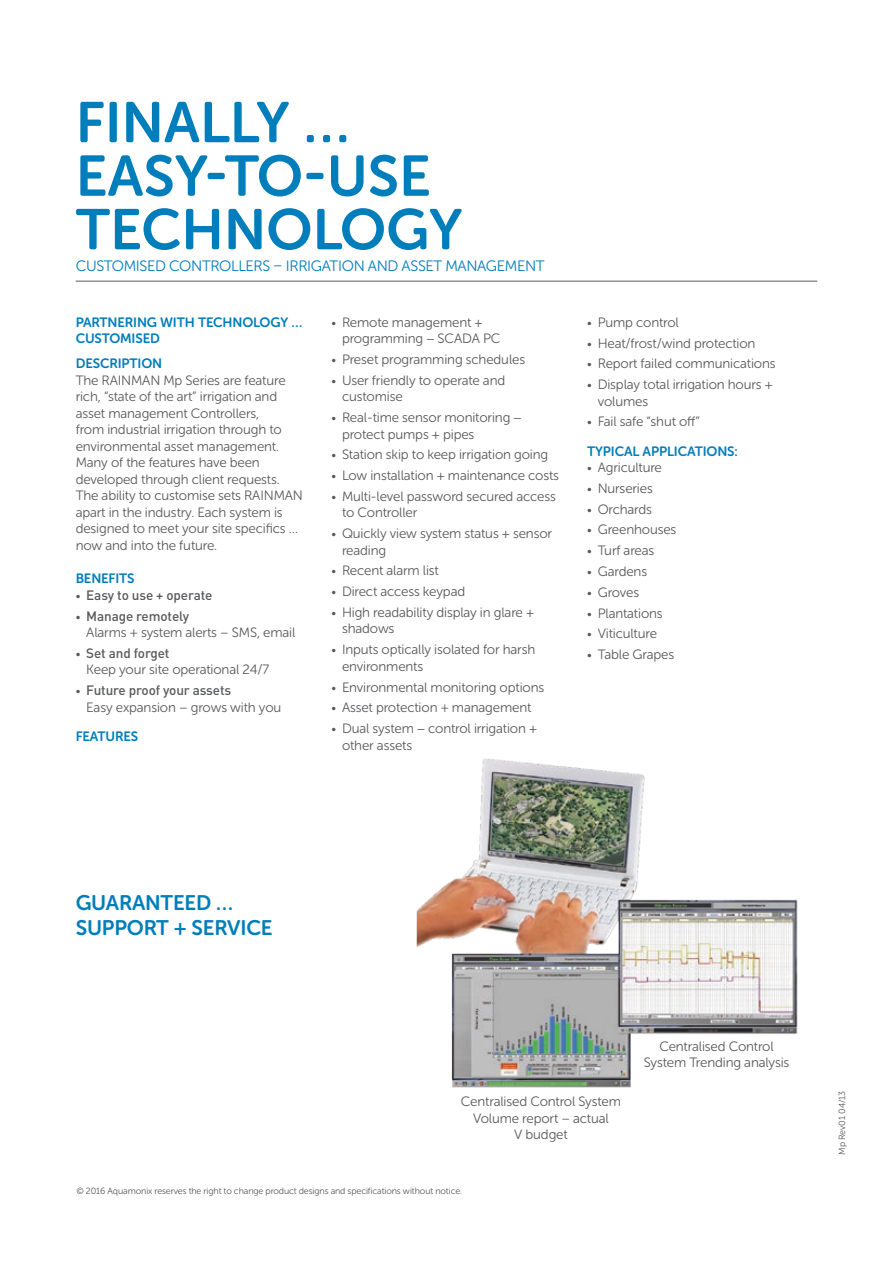
<style>
.page{position:relative;width:893px;height:1263px;background:#fff}
.page>*{position:absolute;margin:0;border:0;box-sizing:border-box;transform-origin:0 0}
.t1{font:57px/53.6px "Museo Sans Rounded 700";color:#007dbb}
.t2{font:21px/25px "Museo Sans Rounded 700";letter-spacing:-.01em;color:#007dbb}
.t3{font:15px "Museo Sans Rounded 300";letter-spacing:-.02em;color:#007dbb}
.t4{font:13.5px/16.5px "Museo Sans Rounded 300";letter-spacing:-.01em;color:#58595b}
.t5{font:13.5px/16.5px "Museo Sans Rounded 700";letter-spacing:-.01em;color:#007dbb}
.t6{font:500 13.5px "DIN";letter-spacing:-.01em;color:#58595b}
.t7{font:9px "Museo Sans Rounded 300";letter-spacing:-.01em;color:#58595b}
.s1{font-family:"Museo Sans Rounded 300";font-weight:400;font-size:12px}
.s2{font-size:12px}
.s3{font-family:"Myriad Pro"}
</style>
<div class="page">
<hr style="left:76px;top:281px;width:741px;height:1px;background:#58595b">
<img style="left:417px;top:758px;width:381px;height:330px">
<h1 class="t1" style="left:76px;top:96px;width:388px">FINALLY …<br>EASY-TO-USE<br>TECHNOLOGY</h1>
<p class="t3" style="left:76px;top:258px;width:470px">CUSTOMISED CONTROLLERS – IRRIGATION AND ASSET MANAGEMENT</p>
<p class="t5" style="left:76px;top:314px;width:228px">PARTNERING WITH TECHNOLOGY …<br>CUSTOMISED</p>
<p class="t5" style="left:76px;top:356px;width:88px">DESCRIPTION</p>
<p class="t4" style="left:76px;top:372px;width:229px">The RAINMAN Mp Series are feature rich, “state of the art” irrigation and asset management Controllers,<br>from industrial irrigation through to environmental asset management.<br>Many of the features have been developed through client requests.<br>The ability to customise sets RAINMAN apart in the industry. Each system is designed to meet your site specifics … now and into the future.</p>
<p class="t5" style="left:76px;top:571px;width:60px">BENEFITS</p>
<p class="t6" style="left:76px;top:586px;width:138px"><span class="s1">•</span> Easy to use + operate</p>
<p class="t6" style="left:76px;top:607px;width:115px"><span class="s1">•</span> Manage remotely</p>
<p class="t4" style="left:86px;top:624px;width:211px">Alarms + system alerts – SMS, email</p>
<p class="t6" style="left:76px;top:644px;width:95px"><span class="s1">•</span> Set and forget</p>
<p class="t4" style="left:86px;top:662px;width:184px">Keep your site operational 24/7</p>
<p class="t6" style="left:76px;top:682px;width:157px"><span class="s1">•</span> Future proof your assets</p>
<p class="t4" style="left:86px;top:699px;width:197px">Easy expansion – grows with you</p>
<p class="t5" style="left:76px;top:728px;width:64px">FEATURES</p>
<p class="t4" style="left:342px;top:314px;width:160px;text-indent:-11px"><span class="s2">•</span> Remote management <span class="s3">+ </span>programming <span class="s3">−</span> SCADA PC</p>
<p class="t4" style="left:331px;top:351px;width:195px"><span class="s2">•</span> Preset programming schedules</p>
<p class="t4" style="left:342px;top:372px;width:165px;text-indent:-11px"><span class="s2">•</span> User friendly to operate and customise</p>
<p class="t4" style="left:342px;top:409px;width:181px;text-indent:-11px"><span class="s2">•</span> Real-time sensor monitoring <span class="s3">− </span>protect pumps <span class="s3">+</span> pipes</p>
<p class="t4" style="left:331px;top:447px;width:218px"><span class="s2">•</span> Station skip to keep irrigation going</p>
<p class="t4" style="left:331px;top:467px;width:229px"><span class="s2">•</span> Low installation <span class="s3">+</span> maintenance costs</p>
<p class="t4" style="left:342px;top:488px;width:215px;text-indent:-11px"><span class="s2">•</span> Multi-level password secured access to Controller</p>
<p class="t4" style="left:342px;top:525px;width:212px;text-indent:-11px"><span class="s2">•</span> Quickly view system status <span class="s3">+</span> sensor reading</p>
<p class="t4" style="left:331px;top:563px;width:109px"><span class="s2">•</span> Recent alarm list</p>
<p class="t4" style="left:331px;top:583px;width:135px"><span class="s2">•</span> Direct access keypad</p>
<p class="t4" style="left:342px;top:604px;width:193px;text-indent:-11px"><span class="s2">•</span> High readability display in glare <span class="s3">+ </span>shadows</p>
<p class="t4" style="left:342px;top:641px;width:195px;text-indent:-11px"><span class="s2">•</span> Inputs optically isolated for harsh environments</p>
<p class="t4" style="left:331px;top:679px;width:214px"><span class="s2">•</span> Environmental monitoring options</p>
<p class="t4" style="left:331px;top:699px;width:201px"><span class="s2">•</span> Asset protection + management</p>
<p class="t4" style="left:342px;top:720px;width:197px;text-indent:-11px"><span class="s2">•</span> Dual system <span class="s3">−</span> control irrigation <span class="s3">+ </span>other assets</p>
<p class="t4" style="left:587px;top:314px;width:93px"><span class="s2">•</span> Pump control</p>
<p class="t4" style="left:587px;top:335px;width:170px"><span class="s2">•</span> Heat/frost/wind protection</p>
<p class="t4" style="left:587px;top:356px;width:190px"><span class="s2">•</span> Report failed communications</p>
<p class="t4" style="left:598px;top:376px;width:177px;text-indent:-11px"><span class="s2">•</span> Display total irrigation hours <span class="s3">+ </span>volumes</p>
<p class="t4" style="left:587px;top:414px;width:114px"><span class="s2">•</span> Fail safe “shut off”</p>
<p class="t5" style="left:587px;top:443px;width:152px">TYPICAL APPLICATIONS:</p>
<p class="t4" style="left:587px;top:459px;width:76px"><span class="s2">•</span> Agriculture</p>
<p class="t4" style="left:587px;top:480px;width:67px"><span class="s2">•</span> Nurseries</p>
<p class="t4" style="left:587px;top:501px;width:66px"><span class="s2">•</span> Orchards</p>
<p class="t4" style="left:587px;top:522px;width:91px"><span class="s2">•</span> Greenhouses</p>
<p class="t4" style="left:587px;top:542px;width:69px"><span class="s2">•</span> Turf areas</p>
<p class="t4" style="left:587px;top:563px;width:62px"><span class="s2">•</span> Gardens</p>
<p class="t4" style="left:587px;top:584px;width:54px"><span class="s2">•</span> Groves</p>
<p class="t4" style="left:587px;top:605px;width:77px"><span class="s2">•</span> Plantations</p>
<p class="t4" style="left:587px;top:625px;width:71px"><span class="s2">•</span> Viticulture</p>
<p class="t4" style="left:587px;top:646px;width:89px"><span class="s2">•</span> Table Grapes</p>
<h2 class="t2" style="left:76px;top:890px;width:198px">GUARANTEED …<br>SUPPORT + SERVICE</h2>
<p class="t4" style="left:461px;top:1093px;width:162px;text-align:center">Centralised Control System<br>Volume report – actual<br>V budget</p>
<p class="t7" style="left:76px;top:1186px;width:387px">© 2016 Aquamonix reserves the right to change product designs and specifications without notice.</p>
<p class="t4" style="left:644px;top:1038px;width:147px;text-align:center">Centralised Control<br>System Trending analysis</p>
<p class="t7" style="left:837px;top:1154px;width:65px;rotate:-90deg">Mp Rev01 04/13</p>
</div>
